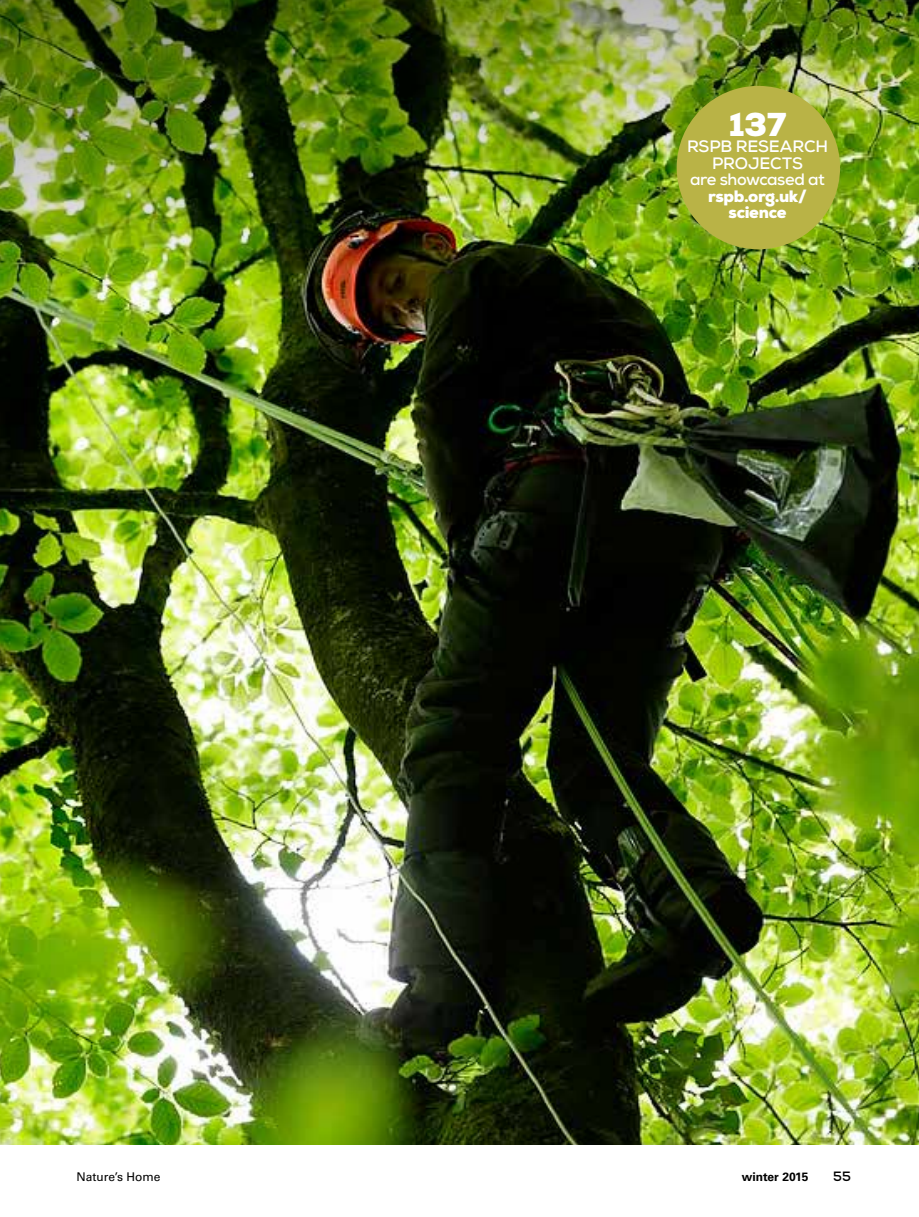
<style>
.page{position:relative;width:919px;height:1217px;background:#fff}
.page>*{position:absolute;margin:0;border:0;box-sizing:border-box;transform-origin:0 0}
.t1{font:900 33px "Nexa";color:#fff}
.t2{font:700 16.5px/16.5px "Nexa";letter-spacing:-.02em;color:#fff;text-align:center}
.t3{font:900 16.5px/16.5px "Nexa";letter-spacing:-.02em;color:#fff;text-align:center}
.t4{font:700 13.5px "Nexa";color:#000}
.t5{font:12px "Univers LT Std";color:#000}
.t6{font:700 12px "Univers LT Std";color:#000}
</style>
<div class="page">
<img style="left:0;top:492px;width:918px;height:652px">
<img style="left:0;top:0;width:918px;height:492px">
<div style="left:676px;top:86px;width:164px;height:163px;background:#b9b346;border-radius:50%"></div>
<h1 class="t1" style="left:728px;top:103px;width:59px">137</h1>
<p class="t2" style="left:687px;top:138px;width:142px">RSPB RESEARCH<br>PROJECTS<br>are showcased at</p>
<p class="t3" style="left:708px;top:188px;width:100px">rspb.org.uk/ science</p>
<p class="t5" style="left:77px;top:1169px;width:85px">Nature’s Home</p>
<p class="t6" style="left:741px;top:1169px;width:68px">winter 2015</p>
<p class="t4" style="left:833px;top:1167px;width:19px">55</p>
</div>
